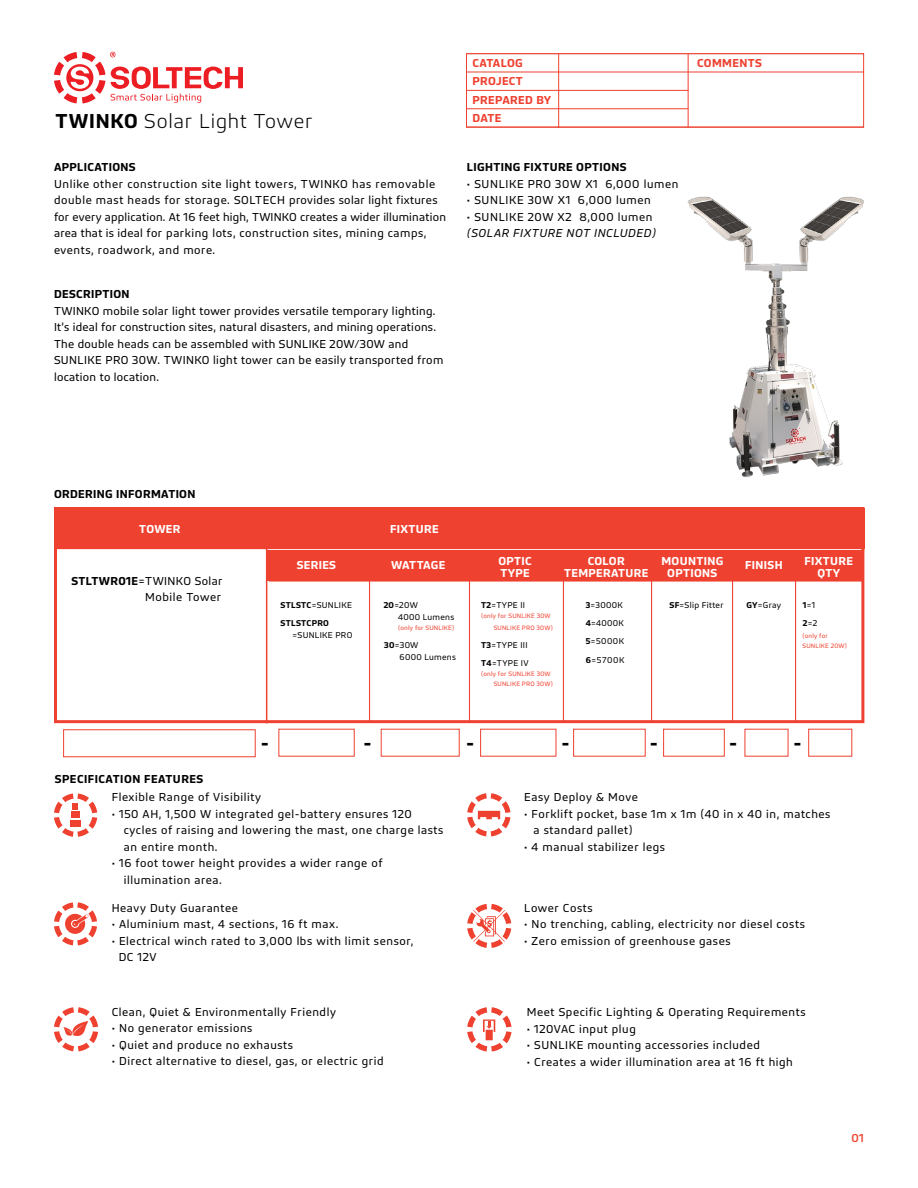
<style>
.page{position:relative;width:918px;height:1188px;background:#fff}
.page>*{position:absolute;margin:0;border:0;box-sizing:border-box;transform-origin:0 0}
.t1{font:300 21px "Bega";letter-spacing:.04em;color:#000}
.t2{font:600 21px "Bega";color:#000}
.t3{font:12px/16.5px "Bega";letter-spacing:.05em;color:#000}
.t4{font:12px/16.5px "Bega";letter-spacing:.025em;color:#000}
.t5{font:600 12px "Bega";letter-spacing:.035em;color:#000}
.t6{font:600 12px/12px "Bega";letter-spacing:.03em;color:#fff;text-align:center}
.t7{font:600 12px/19px "Bega";letter-spacing:.03em;color:#ef4130}
.t8{font:italic 12px "Bega";letter-spacing:.05em;color:#000}
.t9{font:600 12px "Bega";color:#fff}
.t10{font:500 12px "Bega";color:#ef4130}
.t11{font:8.85px/18.1px "Bega";letter-spacing:.03em;color:#000}
.t12{font:600 8.85px/18.1px "Bega";letter-spacing:.03em;color:#000}
.t13{font:6.6px/9.9px "Bega";letter-spacing:.03em;color:#ef4130}
.s1{font-weight:600}
.s2{font-weight:400}
</style>
<div class="page">
<svg style="left:54px;top:52px;width:189px;height:51px"></svg>
<div style="left:466px;top:53px;width:398px;height:75px;background:#fff;border:1px solid #ef4130"></div>
<hr style="left:466px;top:90px;width:222px;height:1px;background:#ef4130">
<hr style="left:466px;top:72px;width:222px;height:1px;background:#ef4130">
<hr style="left:688px;top:72px;width:176px;height:1px;background:#ef4130">
<hr style="left:466px;top:108px;width:222px;height:1px;background:#ef4130">
<hr style="left:466px;top:127px;width:398px;height:1px;background:#ef4130">
<hr style="left:558px;top:54px;width:1px;height:73px;background:#ef4130">
<hr style="left:688px;top:54px;width:1px;height:73px;background:#ef4130">
<img style="left:687px;top:196px;width:177px;height:282px">
<div style="left:63px;top:730px;width:192px;height:27px;border:1px solid #ef4130"></div>
<div style="left:54px;top:508px;width:810px;height:41px;background:#ef4130"></div>
<div style="left:54px;top:507px;width:810px;height:216px;border:3px solid #ef4130"></div>
<hr style="left:266px;top:507px;width:1px;height:216px;background:#ef4130">
<hr style="left:57px;top:548px;width:807px;height:1px;background:#ef4130">
<div style="left:267px;top:551px;width:596px;height:30px;background:#ef4130"></div>
<hr style="left:369px;top:554px;width:1px;height:168px;background:#ef4130">
<hr style="left:269px;top:580px;width:594px;height:2px;background:#ef4130">
<hr style="left:469px;top:556px;width:1px;height:166px;background:#ef4130">
<hr style="left:563px;top:554px;width:1px;height:168px;background:#ef4130">
<hr style="left:651px;top:556px;width:1px;height:166px;background:#ef4130">
<hr style="left:732px;top:554px;width:1px;height:168px;background:#ef4130">
<hr style="left:795px;top:554px;width:1px;height:168px;background:#ef4130">
<svg style="left:54px;top:794px;width:43px;height:43px"></svg>
<svg style="left:54px;top:902px;width:43px;height:43px"></svg>
<svg style="left:467px;top:793px;width:43px;height:43px"></svg>
<svg style="left:467px;top:904px;width:44px;height:44px"></svg>
<svg style="left:467px;top:1007px;width:44px;height:45px"></svg>
<svg style="left:54px;top:1007px;width:44px;height:44px"></svg>
<p class="t7" style="left:472px;top:53px;width:52px">CATALOG</p>
<p class="t7" style="left:697px;top:53px;width:66px">COMMENTS</p>
<p class="t7" style="left:472px;top:71px;width:80px">PROJECT<br>PREPARED BY</p>
<h1 class="t1" style="left:56px;top:109px;width:259px"><span class="s1">TWINKO</span> Solar Light Tower</h1>
<p class="t7" style="left:472px;top:108px;width:30px">DATE</p>
<p class="t5" style="left:54px;top:160px;width:83px">APPLICATIONS</p>
<p class="t3" style="left:54px;top:175px;width:394px">Unlike other construction site light towers, TWINKO has removable double mast heads for storage. SOLTECH provides solar light fixtures for every application. At 16 feet high, TWINKO creates a wider illumination area that is ideal for parking lots, construction sites, mining camps, events, roadwork, and more.</p>
<p class="t5" style="left:54px;top:287px;width:77px">DESCRIPTION</p>
<p class="t4" style="left:54px;top:302px;width:391px">TWINKO mobile solar light tower provides versatile temporary lighting.<br>It’s ideal for construction sites, natural disasters, and mining operations.<br>The double heads can be assembled with SUNLIKE 20W/30W and SUNLIKE PRO 30W. TWINKO light tower can be easily transported from location to location.</p>
<p class="t5" style="left:467px;top:160px;width:161px">LIGHTING FIXTURE OPTIONS</p>
<p class="t3" style="left:467px;top:175px;width:213px">• SUNLIKE PRO 30W X1 6,000 lumen</p>
<p class="t3" style="left:467px;top:192px;width:185px">• SUNLIKE 30W X1 6,000 lumen</p>
<p class="t3" style="left:467px;top:208px;width:187px">• SUNLIKE 20W X2 8,000 lumen</p>
<p class="t8" style="left:467px;top:226px;width:191px">(SOLAR FIXTURE NOT INCLUDED)</p>
<p class="t5" style="left:54px;top:487px;width:143px">ORDERING INFORMATION</p>
<p class="t6" style="left:139px;top:523px;width:43px">TOWER</p>
<p class="t6" style="left:390px;top:523px;width:50px">FIXTURE</p>
<p class="t3" style="left:71px;top:573px;width:153px;text-align:right"><span class="s1">STLTWR01E</span>=TWINKO Solar<br>Mobile Tower</p>
<p class="t5" style="left:55px;top:772px;width:150px">SPECIFICATION FEATURES</p>
<p class="t6" style="left:297px;top:559px;width:41px">SERIES</p>
<p class="t9" style="left:391px;top:559px;width:56px">WATTAGE</p>
<p class="t6" style="left:564px;top:555px;width:86px">COLOR<br>TEMPERATURE</p>
<p class="t6" style="left:498px;top:555px;width:35px;text-align:left">OPTIC<br>TYPE</p>
<p class="t6" style="left:661px;top:555px;width:63px">MOUNTING<br>OPTIONS</p>
<p class="t6" style="left:805px;top:555px;width:50px">FIXTURE<br>QTY</p>
<p class="t6" style="left:745px;top:559px;width:39px">FINISH</p>
<p class="t12" style="left:281px;top:596px;width:73px">STLSTC<span class="s2">=SUNLIKE<br></span>STLSTCPRO</p>
<p class="t11" style="left:293px;top:626px;width:61px">=SUNLIKE PRO</p>
<p class="t11" style="left:398px;top:599px;width:58px;line-height:12.1px;text-indent:-14px"><span class="s1">20</span>=20W<br>4000 Lumens</p>
<p class="t11" style="left:481px;top:596px;width:45px"><span class="s1">T2</span>=TYPE II</p>
<p class="t13" style="left:494px;top:610px;width:61px;line-height:12.1px;text-indent:-13px">(only for SUNLIKE 30W<br>SUNLIKE PRO 30W)</p>
<p class="t11" style="left:481px;top:636px;width:49px"><span class="s1">T3</span>=TYPE III<br><span class="s1">T4</span>=TYPE IV</p>
<p class="t13" style="left:494px;top:669px;width:61px;text-indent:-13px">(only for SUNLIKE 30W<br>SUNLIKE PRO 30W)</p>
<p class="t13" style="left:398px;top:623px;width:58px">(only for SUNLIKE)</p>
<p class="t11" style="left:400px;top:639px;width:58px;line-height:12.1px;text-indent:-15px"><span class="s1">30</span>=30W<br>6000 Lumens</p>
<p class="t11" style="left:669px;top:596px;width:56px"><span class="s1">SF</span>=Slip Fitter</p>
<p class="t11" style="left:747px;top:596px;width:36px"><span class="s1">GY</span>=Gray</p>
<p class="t11" style="left:586px;top:596px;width:40px"><span class="s1">3</span>=3000K<br><span class="s1">4</span>=4000K<br><span class="s1">5</span>=5000K<br><span class="s1">6</span>=5700K</p>
<p class="t11" style="left:803px;top:596px;width:16px"><span class="s1">1</span>=1<br><span class="s1">2</span>=2</p>
<p class="t13" style="left:802px;top:631px;width:46px">(only for<br>SUNLIKE 20W)</p>
<h1 class="t2" style="left:261px;top:731px;width:10px">-</h1>
<h1 class="t2" style="left:363px;top:731px;width:10px">-</h1>
<h1 class="t2" style="left:466px;top:731px;width:10px">-</h1>
<h1 class="t2" style="left:561px;top:731px;width:10px">-</h1>
<h1 class="t2" style="left:650px;top:731px;width:10px">-</h1>
<h1 class="t2" style="left:729px;top:731px;width:10px">-</h1>
<h1 class="t2" style="left:794px;top:731px;width:10px">-</h1>
<p class="t3" style="left:112px;top:789px;width:151px">Flexible Range of Visibility</p>
<p class="t3" style="left:124px;top:805px;width:321px;text-indent:-12px">• 150 AH, 1,500 W integrated gel-battery ensures 120 cycles of raising and lowering the mast, one charge lasts an entire month.</p>
<p class="t3" style="left:124px;top:855px;width:260px;text-indent:-12px">• 16 foot tower height provides a wider range of illumination area.</p>
<p class="t3" style="left:112px;top:899px;width:128px">Heavy Duty Guarantee</p>
<p class="t3" style="left:112px;top:916px;width:228px">• Aluminium mast, 4 sections, 16 ft max.</p>
<p class="t3" style="left:119px;top:932px;width:296px;text-indent:-7px">• Electrical winch rated to 3,000 lbs with limit sensor,<br>DC 12V</p>
<p class="t3" style="left:112px;top:1003px;width:226px">Clean, Quiet &amp; Environmentally Friendly</p>
<p class="t3" style="left:112px;top:1020px;width:142px">• No generator emissions</p>
<p class="t3" style="left:112px;top:1036px;width:183px">• Quiet and produce no exhausts</p>
<p class="t3" style="left:112px;top:1053px;width:273px">• Direct alternative to diesel, gas, or electric grid</p>
<p class="t3" style="left:524px;top:789px;width:115px">Easy Deploy &amp; Move</p>
<p class="t3" style="left:534px;top:805px;width:298px;text-indent:-9px">• Forklift pocket, base 1m x 1m (40 in x 40 in, matches a standard pallet)</p>
<p class="t3" style="left:524px;top:838px;width:142px">• 4 manual stabilizer legs</p>
<p class="t3" style="left:524px;top:899px;width:70px">Lower Costs</p>
<p class="t3" style="left:524px;top:916px;width:282px">• No trenching, cabling, electricity nor diesel costs</p>
<p class="t3" style="left:524px;top:932px;width:208px">• Zero emission of greenhouse gases</p>
<p class="t3" style="left:527px;top:1004px;width:280px">Meet Specific Lighting &amp; Operating Requirements</p>
<p class="t3" style="left:527px;top:1021px;width:110px">• 120VAC input plug</p>
<p class="t3" style="left:527px;top:1037px;width:235px">• SUNLIKE mounting accessories included</p>
<p class="t3" style="left:527px;top:1054px;width:267px">• Creates a wider illumination area at 16 ft high</p>
<p class="t10" style="left:851px;top:1131px;width:14px">01</p>
</div>
